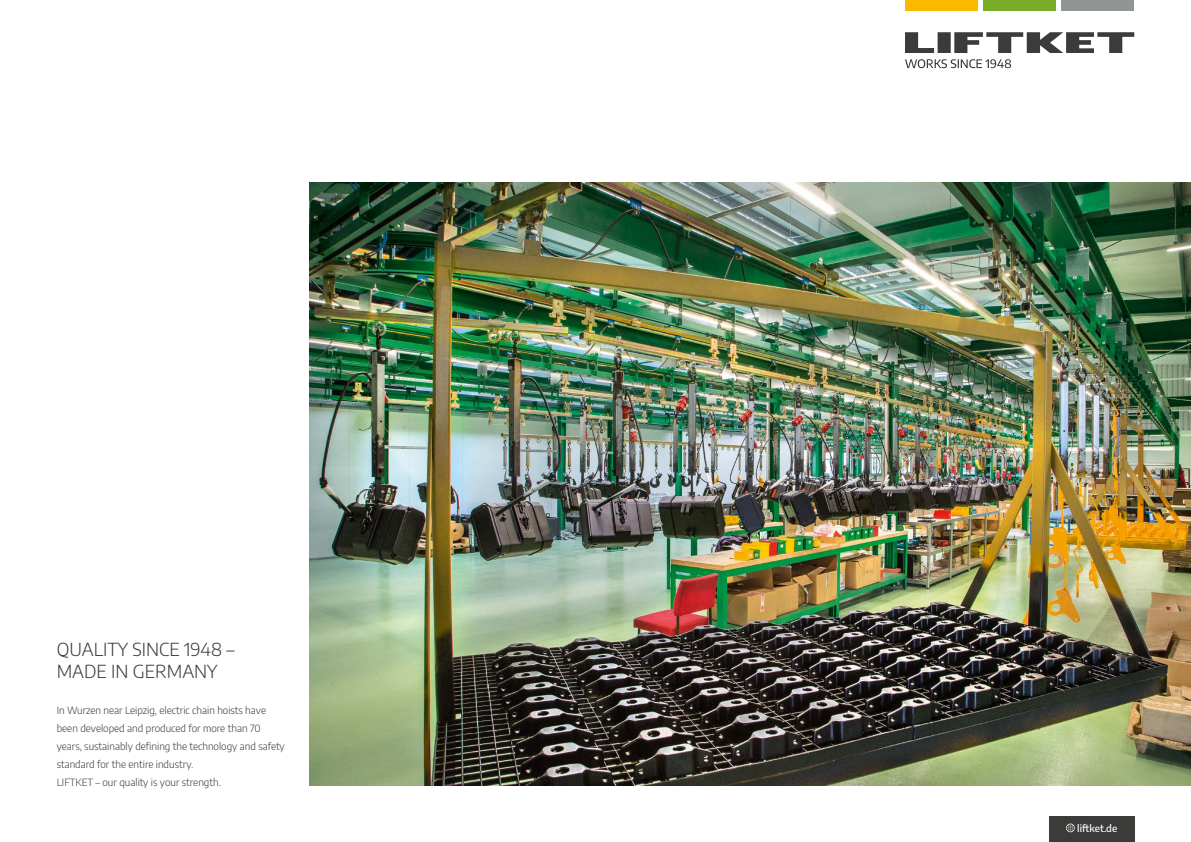
<style>
.page{position:relative;width:1191px;height:842px;background:#fff}
.page>*{position:absolute;margin:0;border:0;box-sizing:border-box;transform-origin:0 0}
.t1{font:300 18px/21.6px "Encode Sans";color:#3b3b3a}
.t2{font:300 10px/18px "Encode Sans";color:#3b3b3a}
.t3{font:500 10px "Encode Sans";color:#fff}
</style>
<div class="page">
<img style="left:309px;top:183px;width:882px;height:602px">
<div style="left:905px;top:0;width:73px;height:11px;background:#fbba00"></div>
<div style="left:1061px;top:0;width:73px;height:11px;background:#909692"></div>
<div style="left:983px;top:0;width:73px;height:11px;background:#79ac29"></div>
<svg style="left:905px;top:32px;width:229px;height:21px"></svg>
<svg style="left:905px;top:59px;width:106px;height:9px"></svg>
<div style="left:1049px;top:816px;width:85px;height:26px;background:#3b3b3a"></div>
<svg style="left:1066px;top:823px;width:8px;height:9px"></svg>
<h1 class="t1" style="left:57px;top:638px;width:179px">QUALITY SINCE 1948 –<br>MADE IN GERMANY</h1>
<p class="t2" style="left:57px;top:701px;width:230px">In Wurzen near Leipzig, electric chain hoists have been developed and produced for more than 70 years, sustainably defining the technology and safety standard for the entire industry.<br>LIFTKET – our quality is your strength.</p>
<p class="t3" style="left:1077px;top:821px;width:42px">liftket.de</p>
</div>
